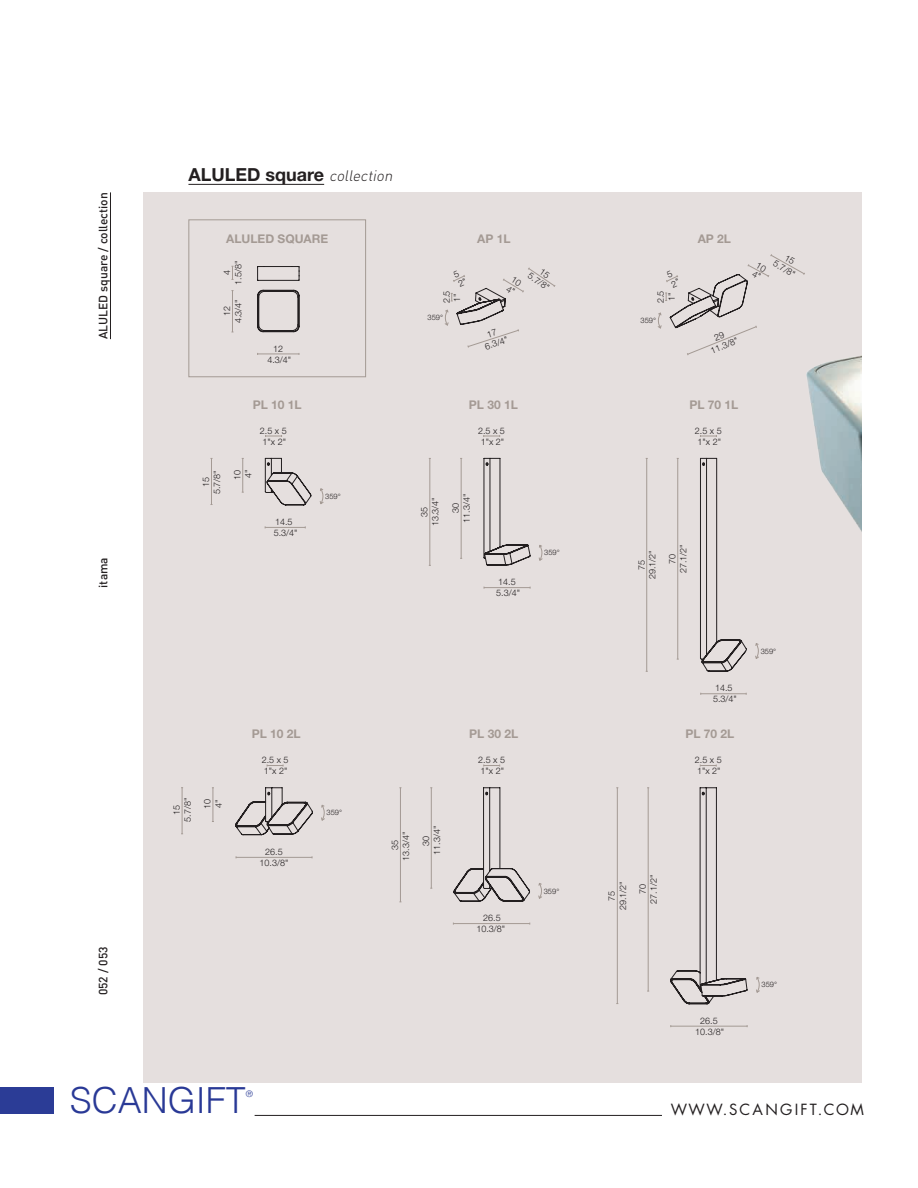
<style>
.page{position:relative;width:918px;height:1188px;background:#fff}
.page>*{position:absolute;margin:0;border:0;box-sizing:border-box;transform-origin:0 0}
.t1{font:300 36px "Helvetica";color:#293996}
.t2{font:700 18px "Helvetica Neue LT Std";color:#231f20}
.t3{font:15px "Futura Std";letter-spacing:.15em;color:#231f20}
.t4{font:700 12px "Helvetica Neue LT Std";color:#a49a94}
.t5{font:500 12px "DIN";color:#231f20}
.t6{font:300 9px/10.9px "Helvetica Neue LT Std";color:#231f20}
.t7{font:300 9px "Helvetica";color:#2b3c96}
.t8{font:300 7.5px "Helvetica Neue LT Std";color:#231f20}
.s1{font-family:"DIN";font-weight:300;font-style:italic;font-size:15px}
</style>
<div class="page">
<div style="left:143px;top:192px;width:718px;height:891px;background:#e5dfde"></div>
<img style="left:806px;top:355px;width:55px;height:175px">
<div style="left:188px;top:219px;width:178px;height:158px;border:1px solid #a49a94"></div>
<svg style="left:257px;top:266px;width:42px;height:66px"></svg>
<svg style="left:231px;top:266px;width:3px;height:14px"></svg>
<hr style="left:232px;top:291px;width:1px;height:41px;background:#a49a94">
<hr style="left:258px;top:354px;width:41px;height:1px;background:#a49a94">
<hr style="left:242px;top:458px;width:1px;height:34px;background:#a49a94">
<hr style="left:211px;top:458px;width:1px;height:47px;background:#a49a94">
<hr style="left:265px;top:527px;width:40px;height:1px;background:#a49a94">
<svg style="left:265px;top:435px;width:17px;height:2px"></svg>
<svg style="left:265px;top:458px;width:46px;height:47px"></svg>
<svg style="left:320px;top:488px;width:4px;height:16px"></svg>
<hr style="left:461px;top:458px;width:1px;height:100px;background:#a49a94">
<hr style="left:430px;top:458px;width:1px;height:107px;background:#a49a94">
<hr style="left:484px;top:587px;width:46px;height:1px;background:#a49a94">
<svg style="left:483px;top:435px;width:17px;height:2px"></svg>
<svg style="left:484px;top:458px;width:47px;height:108px"></svg>
<svg style="left:539px;top:545px;width:4px;height:16px"></svg>
<hr style="left:677px;top:458px;width:1px;height:201px;background:#a49a94">
<hr style="left:646px;top:458px;width:1px;height:213px;background:#a49a94">
<hr style="left:701px;top:693px;width:45px;height:1px;background:#a49a94">
<svg style="left:700px;top:435px;width:17px;height:2px"></svg>
<svg style="left:700px;top:458px;width:47px;height:214px"></svg>
<svg style="left:755px;top:643px;width:4px;height:16px"></svg>
<hr style="left:648px;top:788px;width:1px;height:203px;background:#a49a94">
<hr style="left:617px;top:788px;width:1px;height:216px;background:#a49a94">
<svg style="left:700px;top:765px;width:17px;height:2px"></svg>
<svg style="left:670px;top:787px;width:78px;height:217px"></svg>
<hr style="left:671px;top:1026px;width:76px;height:1px;background:#a49a94">
<svg style="left:756px;top:977px;width:4px;height:16px"></svg>
<hr style="left:431px;top:788px;width:1px;height:100px;background:#a49a94">
<hr style="left:400px;top:788px;width:1px;height:114px;background:#a49a94">
<svg style="left:483px;top:765px;width:17px;height:2px"></svg>
<svg style="left:453px;top:787px;width:77px;height:115px"></svg>
<hr style="left:453px;top:923px;width:77px;height:1px;background:#a49a94">
<svg style="left:538px;top:883px;width:4px;height:16px"></svg>
<hr style="left:213px;top:788px;width:1px;height:34px;background:#a49a94">
<hr style="left:182px;top:788px;width:1px;height:46px;background:#a49a94">
<svg style="left:267px;top:765px;width:17px;height:2px"></svg>
<svg style="left:235px;top:787px;width:78px;height:48px"></svg>
<hr style="left:236px;top:857px;width:76px;height:1px;background:#a49a94">
<svg style="left:321px;top:805px;width:4px;height:16px"></svg>
<hr style="left:188px;top:184px;width:136px;height:1px;background:#231f20">
<hr style="left:110px;top:192px;width:1px;height:147px;background:#231f20">
<div style="left:0;top:1087px;width:54px;height:27px;background:#2b3c96"></div>
<hr style="left:255px;top:1115px;width:407px;height:1px;background:#231f20">
<svg style="left:444px;top:267px;width:112px;height:81px"></svg>
<svg style="left:657px;top:254px;width:148px;height:101px"></svg>
<p class="t5" style="left:95px;top:339px;width:148px;rotate:-90deg">ALULED square / collection</p>
<p class="t5" style="left:95px;top:588px;width:32px;rotate:-90deg">itama</p>
<p class="t5" style="left:95px;top:995px;width:50px;rotate:-90deg">052 / 053</p>
<p class="t2" style="left:188px;top:164px;width:209px">ALULED square <span class="s1">collection</span></p>
<p class="t4" style="left:226px;top:232px;width:104px">ALULED SQUARE</p>
<p class="t4" style="left:477px;top:232px;width:35px">AP 1L</p>
<p class="t4" style="left:698px;top:232px;width:35px">AP 2L</p>
<p class="t6" style="left:232px;top:285px;width:25px;rotate:-90deg">1.5/8"</p>
<p class="t6" style="left:232px;top:323px;width:25px;rotate:-90deg">4.3/4"</p>
<p class="t6" style="left:221px;top:275px;width:7px;rotate:-90deg">4</p>
<p class="t6" style="left:221px;top:316px;width:12px;rotate:-90deg">12</p>
<p class="t6" style="left:267px;top:343px;width:25px;text-align:center">12<br>4.3/4"</p>
<p class="t6" style="left:441px;top:303px;width:14px;rotate:-90deg">2.5<br>1"</p>
<p class="t8" style="left:428px;top:313px;width:17px">359°</p>
<p class="t6" style="left:483px;top:341px;width:25px;rotate:-18deg">6.3/4"</p>
<p class="t6" style="left:532px;top:270px;width:25px;rotate:33deg">5.7/8"</p>
<p class="t6" style="left:655px;top:303px;width:14px;rotate:-90deg">2.5<br>1"</p>
<p class="t8" style="left:641px;top:316px;width:17px">359°</p>
<p class="t6" style="left:705px;top:336px;width:30px;line-height:10.2px;text-align:center;rotate:-22deg">29<br>11.3/8"</p>
<p class="t4" style="left:253px;top:397px;width:50px">PL 10 1L</p>
<p class="t4" style="left:469px;top:397px;width:50px">PL 30 1L</p>
<p class="t4" style="left:689px;top:397px;width:50px">PL 70 1L</p>
<p class="t6" style="left:260px;top:425px;width:28px">2.5 x 5<br>1"x 2"</p>
<p class="t6" style="left:478px;top:425px;width:28px">2.5 x 5<br>1"x 2"</p>
<p class="t6" style="left:695px;top:425px;width:28px">2.5 x 5<br>1"x 2"</p>
<p class="t6" style="left:211px;top:494px;width:25px;rotate:-90deg">5.7/8"</p>
<p class="t6" style="left:200px;top:487px;width:12px;rotate:-90deg">15</p>
<p class="t6" style="left:231px;top:480px;width:12px;rotate:-90deg">10</p>
<p class="t6" style="left:243px;top:478px;width:10px;rotate:-90deg">4"</p>
<p class="t6" style="left:274px;top:516px;width:25px">14.5<br>5.3/4"</p>
<p class="t8" style="left:325px;top:492px;width:17px">359°</p>
<p class="t6" style="left:430px;top:526px;width:30px;rotate:-90deg">13.3/4"</p>
<p class="t6" style="left:419px;top:517px;width:12px;rotate:-90deg">35</p>
<p class="t6" style="left:461px;top:523px;width:30px;rotate:-90deg">11.3/4"</p>
<p class="t6" style="left:450px;top:513px;width:12px;rotate:-90deg">30</p>
<p class="t6" style="left:496px;top:576px;width:25px">14.5<br>5.3/4"</p>
<p class="t8" style="left:544px;top:548px;width:17px">359°</p>
<p class="t6" style="left:647px;top:579px;width:30px;rotate:-90deg">29.1/2"</p>
<p class="t6" style="left:636px;top:570px;width:12px;rotate:-90deg">75</p>
<p class="t6" style="left:678px;top:573px;width:30px;rotate:-90deg">27.1/2"</p>
<p class="t6" style="left:667px;top:564px;width:12px;rotate:-90deg">70</p>
<p class="t6" style="left:182px;top:822px;width:25px;rotate:-90deg">5.7/8"</p>
<p class="t6" style="left:171px;top:815px;width:12px;rotate:-90deg">15</p>
<p class="t6" style="left:202px;top:809px;width:12px;rotate:-90deg">10</p>
<p class="t6" style="left:213px;top:808px;width:10px;rotate:-90deg">4"</p>
<p class="t6" style="left:713px;top:682px;width:25px">14.5<br>5.3/4"</p>
<p class="t4" style="left:252px;top:727px;width:50px">PL 10 2L</p>
<p class="t4" style="left:469px;top:727px;width:50px">PL 30 2L</p>
<p class="t4" style="left:685px;top:727px;width:50px">PL 70 2L</p>
<p class="t6" style="left:262px;top:754px;width:28px">2.5 x 5<br>1"x 2"</p>
<p class="t6" style="left:260px;top:846px;width:30px;text-align:center">26.5<br>10.3/8"</p>
<p class="t8" style="left:327px;top:808px;width:17px">359°</p>
<p class="t6" style="left:400px;top:861px;width:30px;rotate:-90deg">13.3/4"</p>
<p class="t6" style="left:389px;top:850px;width:12px;rotate:-90deg">35</p>
<p class="t6" style="left:431px;top:855px;width:30px;rotate:-90deg">11.3/4"</p>
<p class="t6" style="left:420px;top:846px;width:12px;rotate:-90deg">30</p>
<p class="t6" style="left:478px;top:754px;width:28px">2.5 x 5<br>1"x 2"</p>
<p class="t6" style="left:476px;top:913px;width:30px;text-align:center">26.5<br>10.3/8"</p>
<p class="t8" style="left:544px;top:886px;width:17px">359°</p>
<p class="t6" style="left:695px;top:754px;width:28px">2.5 x 5<br>1"x 2"</p>
<p class="t6" style="left:617px;top:910px;width:30px;rotate:-90deg">29.1/2"</p>
<p class="t6" style="left:606px;top:901px;width:12px;rotate:-90deg">75</p>
<p class="t6" style="left:648px;top:904px;width:30px;rotate:-90deg">27.1/2"</p>
<p class="t6" style="left:637px;top:894px;width:12px;rotate:-90deg">70</p>
<p class="t6" style="left:695px;top:1015px;width:30px;text-align:center">26.5<br>10.3/8"</p>
<p class="t6" style="left:777px;top:258px;width:25px;rotate:29deg">5.7/8"</p>
<p class="t8" style="left:761px;top:646px;width:17px">359°</p>
<p class="t8" style="left:762px;top:980px;width:17px">359°</p>
<h1 class="t1" style="left:70px;top:1071px;width:178px">SCANGIFT</h1>
<p class="t7" style="left:246px;top:1086px;width:9px">®</p>
<h3 class="t3" style="left:671px;top:1100px;width:195px">WWW.SCANGIFT.COM</h3>
</div>
